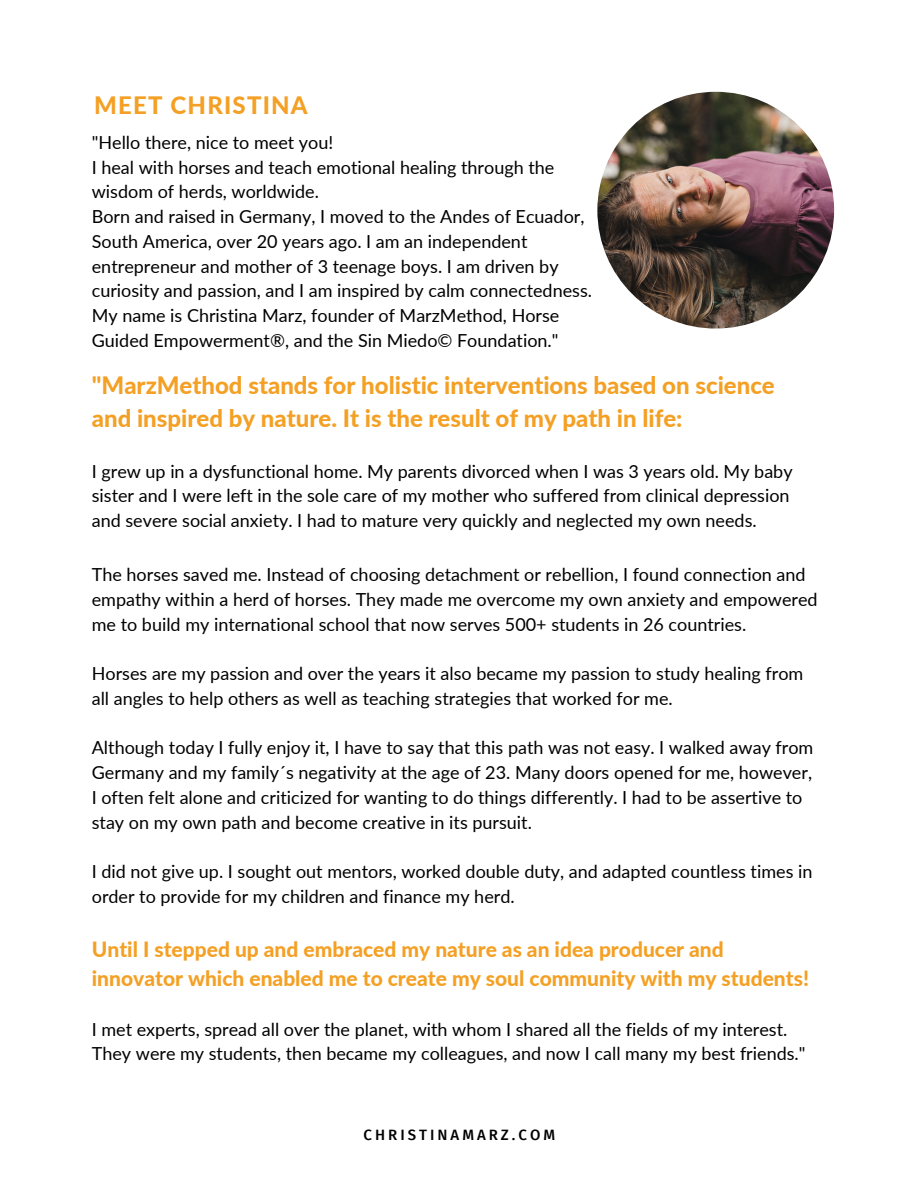
<style>
.page{position:relative;width:918px;height:1188px;background:#fff}
.page>*{position:absolute;margin:0;border:0;box-sizing:border-box;transform-origin:0 0}
.t1{font:800 24px/32.7px "Lato";color:#f4a024}
.t2{font:800 24px "Lato";letter-spacing:.05em;color:#f4a024}
.t3{font:800 21px/29.2px "Lato";color:#f4a024}
.t4{font:18px/24.8px "Lato";color:#000}
.t5{font:500 15px "Fira Sans";letter-spacing:.2em;color:#000}
</style>
<div class="page">
<img style="left:597px;top:92px;width:237px;height:237px;border-radius:50%">
<h1 class="t2" style="left:94px;top:90px;width:215px">MEET CHRISTINA</h1>
<p class="t4" style="left:92px;top:130px;width:502px">"Hello there, nice to meet you!<br>I heal with horses and teach emotional healing through the wisdom of herds, worldwide.<br>Born and raised in Germany, I moved to the Andes of Ecuador, South America, over 20 years ago. I am an independent entrepreneur and mother of 3 teenage boys. I am driven by curiosity and passion, and I am inspired by calm connectedness.<br>My name is Christina Marz, founder of MarzMethod, Horse Guided Empowerment®, and the Sin Miedo© Foundation."</p>
<h1 class="t1" style="left:92px;top:369px;width:685px">"MarzMethod stands for holistic interventions based on science and inspired by nature. It is the result of my path in life:</h1>
<p class="t4" style="left:92px;top:458px;width:702px">I grew up in a dysfunctional home. My parents divorced when I was 3 years old. My baby sister and I were left in the sole care of my mother who suffered from clinical depression and severe social anxiety. I had to mature very quickly and neglected my own needs.</p>
<p class="t4" style="left:92px;top:562px;width:727px">The horses saved me. Instead of choosing detachment or rebellion, I found connection and empathy within a herd of horses. They made me overcome my own anxiety and empowered me to build my international school that now serves 500+ students in 26 countries.</p>
<p class="t4" style="left:92px;top:661px;width:713px">Horses are my passion and over the years it also became my passion to study healing from all angles to help others as well as teaching strategies that worked for me.</p>
<p class="t4" style="left:92px;top:735px;width:723px">Although today I fully enjoy it, I have to say that this path was not easy. I walked away from Germany and my family´s negativity at the age of 23. Many doors opened for me, however, I often felt alone and criticized for wanting to do things differently. I had to be assertive to stay on my own path and become creative in its pursuit.</p>
<p class="t4" style="left:92px;top:859px;width:722px">I did not give up. I sought out mentors, worked double duty, and adapted countless times in order to provide for my children and finance my herd.</p>
<p class="t3" style="left:92px;top:934px;width:719px">Until I stepped up and embraced my nature as an idea producer and innovator which enabled me to create my soul community with my students!</p>
<p class="t4" style="left:92px;top:1016px;width:715px">I met experts, spread all over the planet, with whom I shared all the fields of my interest.<br>They were my students, then became my colleagues, and now I call many my best friends."</p>
<p class="t5" style="left:364px;top:1126px;width:193px">CHRISTINAMARZ.COM</p>
</div>
